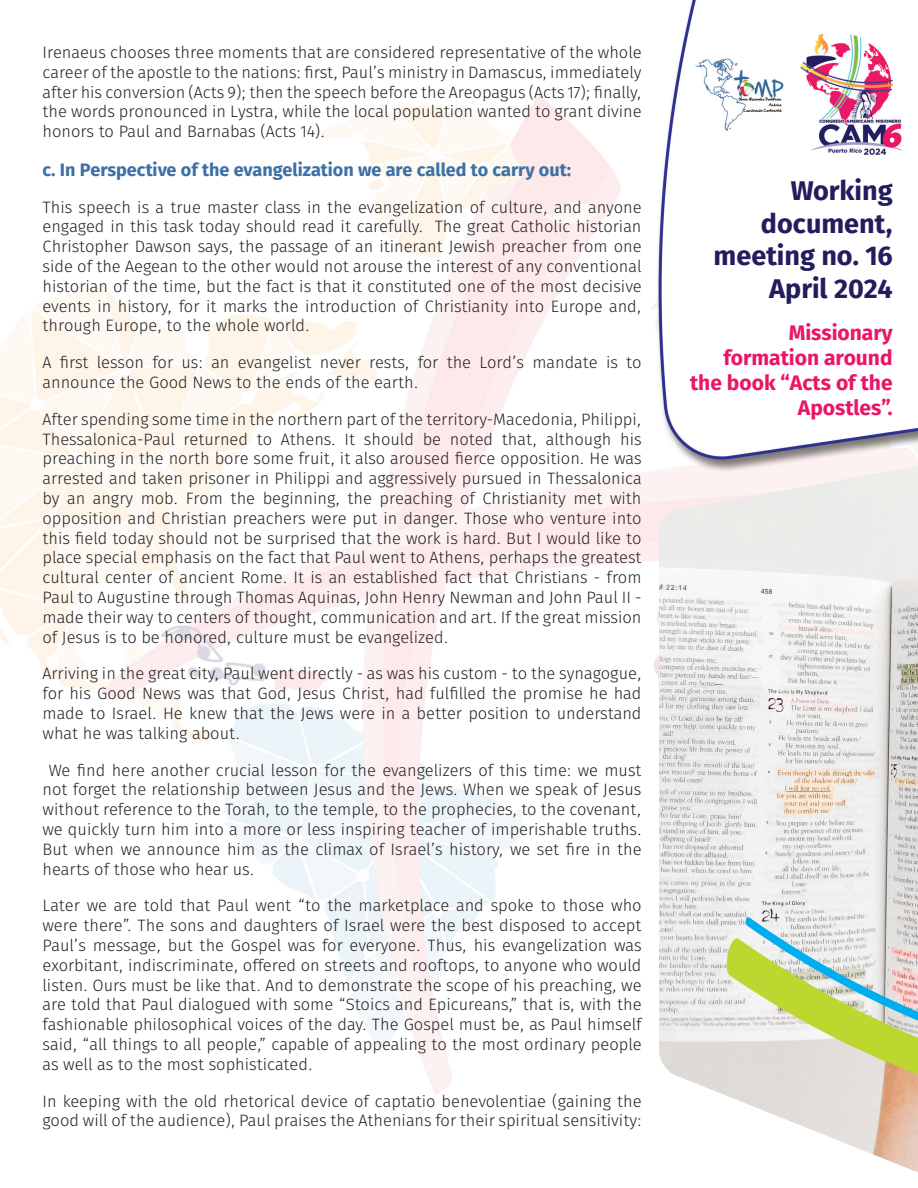
<style>
.page{position:relative;width:918px;height:1188px;background:#fff}
.page>*{position:absolute;margin:0;border:0;box-sizing:border-box;transform-origin:0 0}
.t1{font:700 27px/32.4px "Fira Sans OT";color:#221e5e;text-align:right}
.t2{font:700 21px/25.2px "Fira Sans OT";color:#eb1568;text-align:right}
.title_3{font:700 18px "Fira Sans OT";color:#3d70a5}
.text{font:16.5px/19.8px "Fira Sans OT Light";color:#231f20;text-align:justify}
</style>
<div class="page">
<img style="left:0;top:0;width:918px;height:1173px">
<img style="left:659px;top:466px;width:259px;height:706px">
<svg style="left:722px;top:915px;width:196px;height:215px"></svg>
<p class="text" style="left:43px;top:44px;width:601px">Irenaeus chooses three moments that are considered representative of the whole career of the apostle to the nations: first, Paul’s ministry in Damascus, immediately after his conversion (Acts 9); then the speech before the Areopagus (Acts 17); finally, the words pronounced in Lystra, while the local population wanted to grant divine honors to Paul and Barnabas (Acts 14).</p>
<p class="title_3" style="left:43px;top:157px;width:530px">c. In Perspective of the evangelization we are called to carry out:</p>
<p class="text" style="left:43px;top:198px;width:601px">This speech is a true master class in the evangelization of culture, and anyone engaged in this task today should read it carefully. The great Catholic historian Christopher Dawson says, the passage of an itinerant Jewish preacher from one side of the Aegean to the other would not arouse the interest of any conventional historian of the time, but the fact is that it constituted one of the most decisive events in history, for it marks the introduction of Christianity into Europe and, through Europe, to the whole world.</p>
<p class="text" style="left:43px;top:354px;width:601px">A first lesson for us: an evangelist never rests, for the Lord’s mandate is to announce the Good News to the ends of the earth.</p>
<p class="text" style="left:43px;top:410px;width:601px">After spending some time in the northern part of the territory-Macedonia, Philippi, Thessalonica-Paul returned to Athens. It should be noted that, although his preaching in the north bore some fruit, it also aroused fierce opposition. He was arrested and taken prisoner in Philippi and aggressively pursued in Thessalonica by an angry mob. From the beginning, the preaching of Christianity met with opposition and Christian preachers were put in danger. Those who venture into this field today should not be surprised that the work is hard. But I would like to place special emphasis on the fact that Paul went to Athens, perhaps the greatest cultural center of ancient Rome. It is an established fact that Christians - from Paul to Augustine through Thomas Aquinas, John Henry Newman and John Paul II - made their way to centers of thought, communication and art. If the great mission of Jesus is to be honored, culture must be evangelized.</p>
<p class="text" style="left:43px;top:665px;width:601px">Arriving in the great city, Paul went directly - as was his custom - to the synagogue, for his Good News was that God, Jesus Christ, had fulfilled the promise he had made to Israel. He knew that the Jews were in a better position to understand what he was talking about.</p>
<p class="text" style="left:43px;top:761px;width:601px;text-indent:6px">We find here another crucial lesson for the evangelizers of this time: we must not forget the relationship between Jesus and the Jews. When we speak of Jesus without reference to the Torah, to the temple, to the prophecies, to the covenant, we quickly turn him into a more or less inspiring teacher of imperishable truths.<br>But when we announce him as the climax of Israel’s history, we set fire in the hearts of those who hear us.</p>
<p class="text" style="left:43px;top:897px;width:601px">Later we are told that Paul went “to the marketplace and spoke to those who were there”. The sons and daughters of Israel were the best disposed to accept Paul’s message, but the Gospel was for everyone. Thus, his evangelization was exorbitant, indiscriminate, offered on streets and rooftops, to anyone who would listen. Ours must be like that. And to demonstrate the scope of his preaching, we are told that Paul dialogued with some “Stoics and Epicureans,” that is, with the fashionable philosophical voices of the day. The Gospel must be, as Paul himself said, “all things to all people,” capable of appealing to the most ordinary people as well as to the most sophisticated.</p>
<p class="text" style="left:43px;top:1092px;width:601px">In keeping with the old rhetorical device of captatio benevolentiae (gaining the good will of the audience), Paul praises the Athenians for their spiritual sensitivity:</p>
<h1 class="t1" style="left:714px;top:177px;width:181px">Working document, meeting no. 16<br>April 2024</h1>
<p class="t2" style="left:690px;top:321px;width:204px">Missionary formation around the book “Acts of the<br>Apostles”.</p>
</div>
